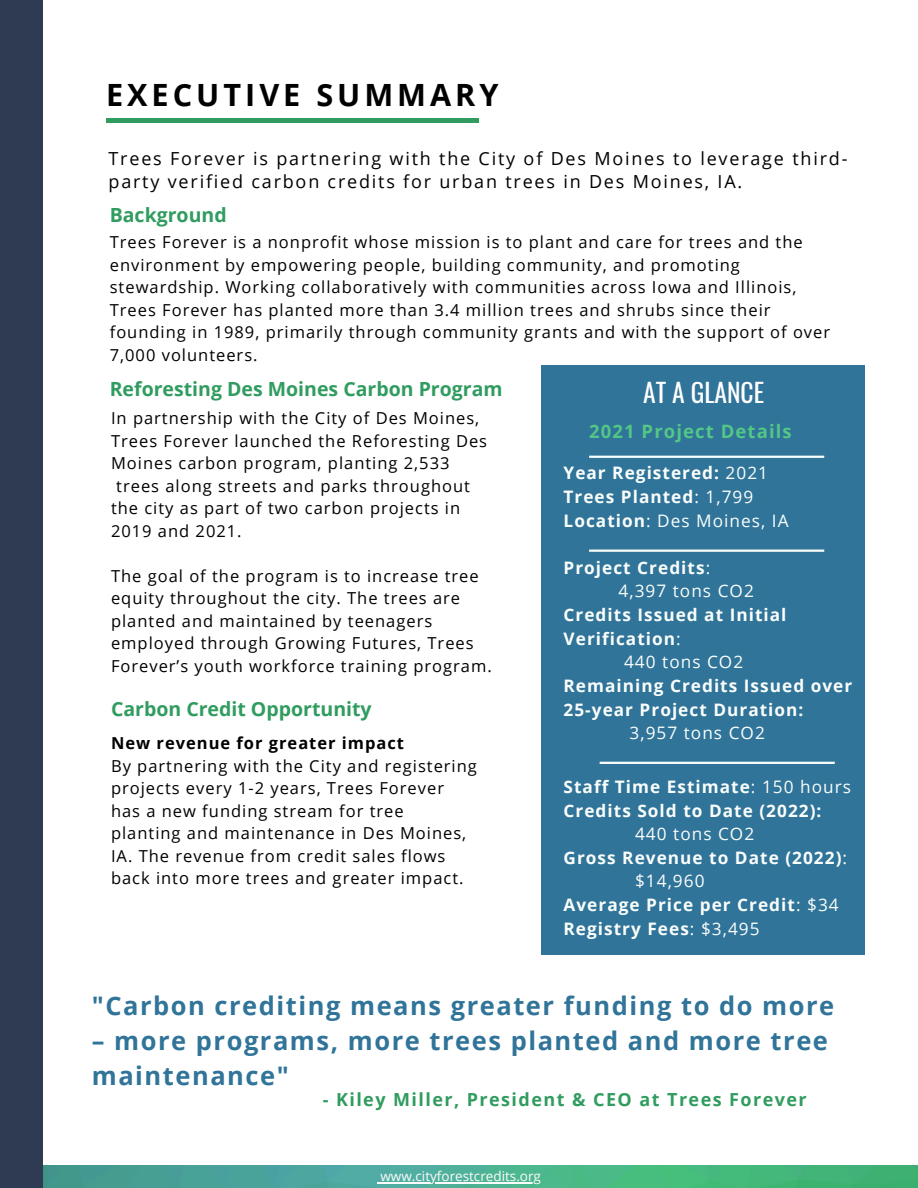
<style>
.page{position:relative;width:918px;height:1188px;background:#fff}
.page>*{position:absolute;margin:0;border:0;box-sizing:border-box;transform-origin:0 0}
.t1{font:700 30.6px "Open Sans";letter-spacing:.13em;color:#000}
.t2{font:25.65px "Oswald";color:#fff}
.t3{font:700 25.5px/34.8px "Open Sans";letter-spacing:.06em;color:#317499}
.t4{font:700 19.5px "Open Sans";color:#309c5f}
.t5{font:700 18.45px "Open Sans";letter-spacing:.06em;color:#52c786}
.t6{font:18px/22.5px "Open Sans";letter-spacing:.1em;color:#000}
.t7{font:700 18px "Open Sans";letter-spacing:.08em;color:#309c5f}
.t8{font:700 17.25px/23.7px "Open Sans";letter-spacing:.06em;color:#fafefc}
.t9{font:17.25px "Open Sans";letter-spacing:.06em;color:#fafefc}
.t10{font:16.5px/22.5px "Open Sans";letter-spacing:.06em;color:#000}
.t11{font:700 16.5px "Open Sans";letter-spacing:.06em;color:#000}
.t12{font:13.5px "Open Sans";color:#fdfcfd}
.s1{font-weight:400}
</style>
<div class="page">
<img style="left:43px;top:1165px;width:875px;height:23px">
<div style="left:106px;top:118px;width:372px;height:5px;background:#309c5f"></div>
<div style="left:0;top:0;width:43px;height:1188px;background:#2f3b52"></div>
<div style="left:541px;top:365px;width:323px;height:590px;background:#317499"></div>
<hr style="left:589px;top:456px;width:235px;height:2px;background:#fafefc">
<hr style="left:380px;top:1182px;width:161px;height:1px;background:#fdfcfd">
<hr style="left:589px;top:550px;width:235px;height:2px;background:#fafefc">
<hr style="left:600px;top:762px;width:235px;height:2px;background:#fafefc">
<h1 class="t1" style="left:106px;top:73px;width:394px">EXECUTIVE SUMMARY</h1>
<p class="t6" style="left:109px;top:147px;width:740px">Trees Forever is partnering with the City of Des Moines to leverage third&shy;party verified carbon credits for urban trees in Des Moines, IA.</p>
<p class="t4" style="left:110px;top:201px;width:118px">Background</p>
<p class="t10" style="left:110px;top:231px;width:722px">Trees Forever is a nonprofit whose mission is to plant and care for trees and the environment by empowering people, building community, and promoting stewardship. Working collaboratively with communities across Iowa and Illinois, Trees Forever has planted more than 3.4 million trees and shrubs since their founding in 1989, primarily through community grants and with the support of over 7,000 volunteers.</p>
<p class="t4" style="left:110px;top:375px;width:394px">Reforesting Des Moines Carbon Program</p>
<p class="t10" style="left:111px;top:407px;width:370px">In partnership with the City of Des Moines,</p>
<p class="t10" style="left:111px;top:429px;width:378px">Trees Forever launched the Reforesting Des</p>
<p class="t10" style="left:111px;top:452px;width:340px">Moines carbon program, planting 2,533</p>
<p class="t10" style="left:116px;top:474px;width:355px">trees along streets and parks throughout</p>
<p class="t10" style="left:111px;top:497px;width:351px">the city as part of two carbon projects in</p>
<p class="t10" style="left:111px;top:519px;width:132px">2019 and 2021.</p>
<p class="t10" style="left:111px;top:564px;width:382px">The goal of the program is to increase tree equity throughout the city. The trees are planted and maintained by teenagers employed through Growing Futures, Trees Forever’s youth workforce training program.</p>
<p class="t4" style="left:111px;top:695px;width:262px">Carbon Credit Opportunity</p>
<p class="t11" style="left:111px;top:732px;width:295px">New revenue for greater impact</p>
<p class="t10" style="left:111px;top:754px;width:367px">By partnering with the City and registering projects every 1-2 years, Trees Forever has a new funding stream for tree planting and maintenance in Des Moines, IA. The revenue from credit sales flows back into more trees and greater impact.</p>
<h2 class="t2" style="left:643px;top:370px;width:122px">AT A GLANCE</h2>
<p class="t5" style="left:589px;top:418px;width:204px">2021 Project Details</p>
<p class="t8" style="left:564px;top:461px;width:227px">Year Registered: <span class="s1">2021<br></span>Trees Planted<span class="s1">: 1,799<br></span>Location<span class="s1">: Des Moines, IA</span></p>
<p class="t8" style="left:619px;top:555px;width:137px;text-indent:-55px">Project Credits<span class="s1">:<br>4,397 tons CO2</span></p>
<p class="t8" style="left:564px;top:603px;width:224px">Credits Issued at Initial</p>
<p class="t8" style="left:564px;top:626px;width:119px">Verification<span class="s1">:</span></p>
<p class="t9" style="left:624px;top:650px;width:121px">440 tons CO2</p>
<p class="t8" style="left:564px;top:673px;width:290px">Remaining Credits Issued over<br>25-year Project Duration:</p>
<p class="t9" style="left:630px;top:721px;width:137px">3,957 tons CO2</p>
<p class="t8" style="left:564px;top:774px;width:289px">Staff Time Estimate<span class="s1">: 150 hours<br></span>Credits Sold to Date (2022):</p>
<p class="t9" style="left:635px;top:822px;width:121px">440 tons CO2</p>
<p class="t8" style="left:564px;top:845px;width:285px">Gross Revenue to Date (2022)<span class="s1">:</span></p>
<p class="t9" style="left:635px;top:869px;width:71px">$14,960</p>
<p class="t8" style="left:564px;top:893px;width:277px">Average Price per Credit<span class="s1">: $34</span></p>
<p class="t8" style="left:564px;top:916px;width:198px">Registry Fees<span class="s1">: $3,495</span></p>
<h3 class="t3" style="left:92px;top:987px;width:744px">"Carbon crediting means greater funding to do more</h3>
<h3 class="t3" style="left:92px;top:1022px;width:738px">– more programs, more trees planted and more tree maintenance"</h3>
<p class="t7" style="left:323px;top:1086px;width:486px">- Kiley Miller, President &amp; CEO at Trees Forever</p>
<p class="t12" style="left:380px;top:1167px;width:162px">www.cityforestcredits.org</p>
</div>
